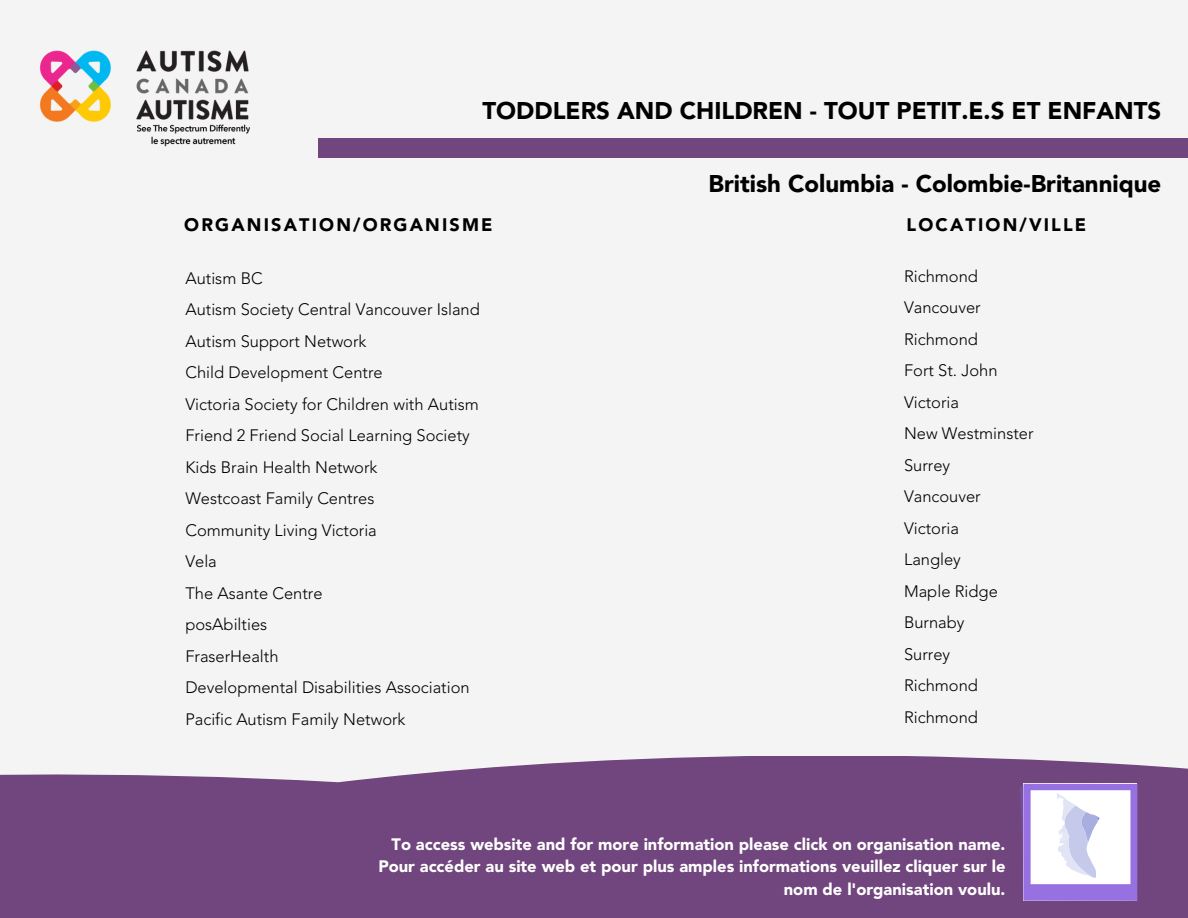
<style>
.page{position:relative;width:1188px;height:918px;background:#f4f4f4}
.page>*{position:absolute;margin:0;border:0;box-sizing:border-box;transform-origin:0 0}
.t1{font:900 24px "Avenir LT Std";color:#000}
.t2{font:900 18px "Avenir LT Std";letter-spacing:.12em;color:#000}
.t3{font:300 16.5px "Avenir LT Std";color:#000}
.t4{font:900 16.5px/22.5px "Avenir LT Std";color:#fff;text-align:right}
</style>
<div class="page">
<div style="left:319px;top:138px;width:869px;height:20px;background:#71457d"></div>
<img style="left:39px;top:50px;width:211px;height:97px">
<div style="left:0;top:756px;width:1188px;height:162px;background:#71457d"></div>
<img style="left:1020px;top:784px;width:117px;height:117px">
<svg style="left:1057px;top:793px;width:43px;height:85px;background:#e2e4f4"></svg>
<p class="t1" style="left:483px;top:100px;width:680px">TODDLERS AND CHILDREN - TOUT PETIT.E.S ET ENFANTS</p>
<h1 class="t1" style="left:709px;top:174px;width:454px">British Columbia - Colombie-Britannique</h1>
<p class="t2" style="left:184px;top:217px;width:310px">ORGANISATION/ORGANISME</p>
<p class="t2" style="left:907px;top:217px;width:181px">LOCATION/VILLE</p>
<h2 class="t3" style="left:185px;top:271px;width:79px">Autism BC</h2>
<p class="t3" style="left:185px;top:303px;width:296px">Autism Society Central Vancouver Island</p>
<h3 class="t3" style="left:185px;top:334px;width:183px">Autism Support Network</h3>
<p class="t3" style="left:185px;top:366px;width:199px">Child Development Centre</p>
<p class="t3" style="left:185px;top:397px;width:295px">Victoria Society for Children with Autism</p>
<p class="t3" style="left:185px;top:429px;width:286px">Friend 2 Friend Social Learning Society</p>
<p class="t3" style="left:185px;top:460px;width:194px">Kids Brain Health Network</p>
<p class="t3" style="left:185px;top:492px;width:191px">Westcoast Family Centres</p>
<p class="t3" style="left:185px;top:523px;width:193px">Community Living Victoria</p>
<p class="t3" style="left:185px;top:555px;width:33px">Vela</p>
<p class="t3" style="left:185px;top:586px;width:139px">The Asante Centre</p>
<p class="t3" style="left:185px;top:618px;width:83px">posAbilties</p>
<p class="t3" style="left:185px;top:649px;width:95px">FraserHealth</p>
<p class="t3" style="left:185px;top:681px;width:286px">Developmental Disabilities Association</p>
<p class="t3" style="left:185px;top:712px;width:222px">Pacific Autism Family Network</p>
<p class="t3" style="left:904px;top:269px;width:75px">Richmond</p>
<p class="t3" style="left:904px;top:301px;width:78px">Vancouver</p>
<p class="t3" style="left:904px;top:332px;width:75px">Richmond</p>
<p class="t3" style="left:904px;top:364px;width:95px">Fort St. John</p>
<p class="t3" style="left:904px;top:395px;width:56px">Victoria</p>
<p class="t3" style="left:904px;top:427px;width:131px">New Westminster</p>
<p class="t3" style="left:904px;top:458px;width:48px">Surrey</p>
<p class="t3" style="left:904px;top:490px;width:78px">Vancouver</p>
<p class="t3" style="left:904px;top:521px;width:56px">Victoria</p>
<p class="t3" style="left:904px;top:553px;width:58px">Langley</p>
<p class="t3" style="left:904px;top:584px;width:95px">Maple Ridge</p>
<p class="t3" style="left:904px;top:616px;width:62px">Burnaby</p>
<p class="t3" style="left:904px;top:647px;width:48px">Surrey</p>
<p class="t3" style="left:904px;top:679px;width:75px">Richmond</p>
<p class="t3" style="left:904px;top:710px;width:75px">Richmond</p>
<p class="t4" style="left:378px;top:834px;width:629px">To access website and for more information please click on organisation name.<br>Pour accéder au site web et pour plus amples informations veuillez cliquer sur le nom de l'organisation voulu.</p>
</div>
